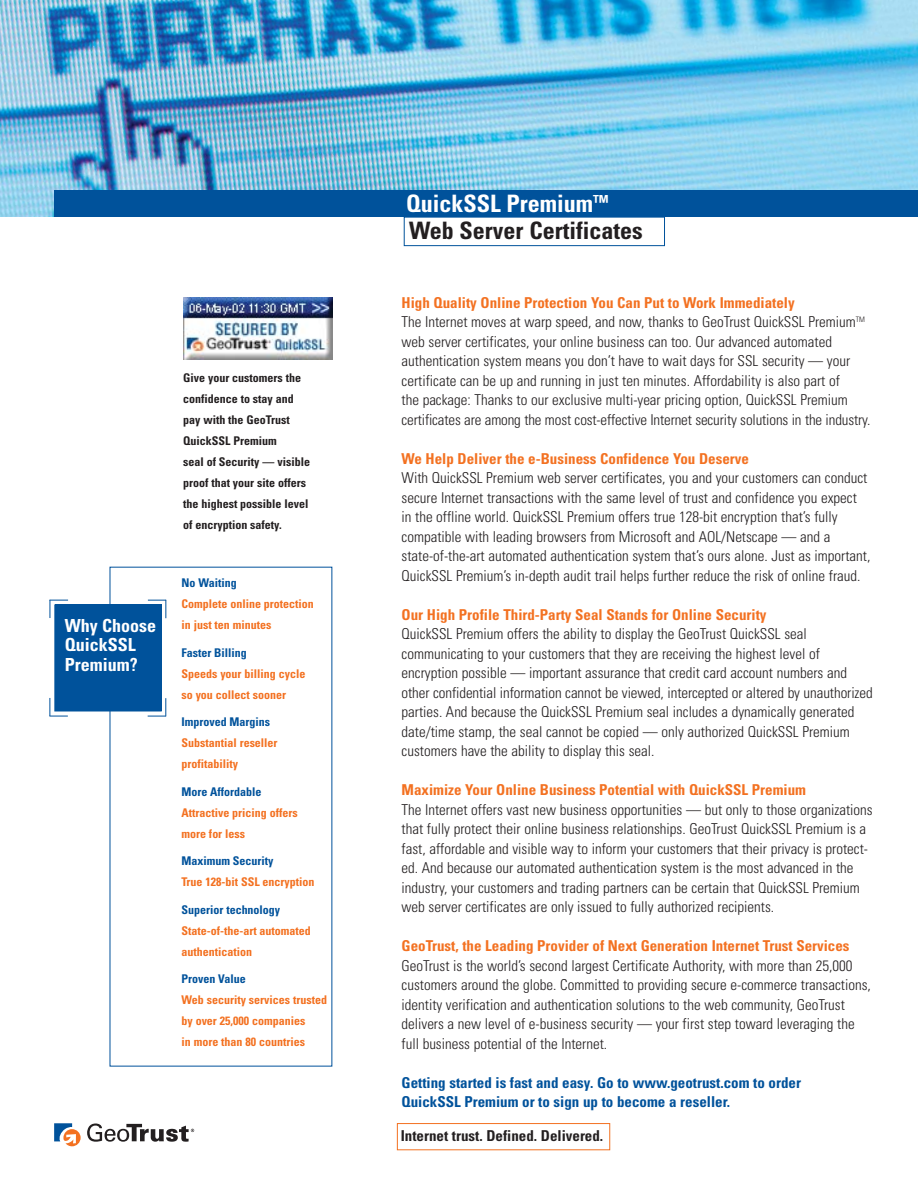
<style>
.page{position:relative;width:918px;height:1188px;background:#fff}
.page>*{position:absolute;margin:0;border:0;box-sizing:border-box;transform-origin:0 0}
.t1{font:700 condensed 24px/27.3px "Univers";color:#231f20}
.t2{font:700 condensed 18px/19.5px "Univers";color:#fff}
.t3{font:300 condensed 15px/19.5px "Univers";color:#231f20}
.t4{font:700 condensed 15px "Univers";color:#f37121}
.t5{font:700 condensed 15px/19.5px "Univers";color:#00529b}
.t6{font:700 condensed 15px "Univers";color:#231f20}
.t7{font:700 condensed 12px/21px "Univers";color:#f37121}
.t8{font:700 condensed 12px/21px "Univers";color:#231f20}
.t9{font:700 condensed 12px "Univers";color:#00529b}
.s1{color:#fff}
.s2{font-weight:700;color:#f37121}
</style>
<div class="page">
<div style="left:55px;top:605px;width:106px;height:106px;background:#00529b"></div>
<div style="left:54px;top:604px;width:108px;height:107px;border:1px solid #00529b"></div>
<svg style="left:50px;top:600px;width:18px;height:18px"></svg>
<svg style="left:148px;top:600px;width:18px;height:18px"></svg>
<svg style="left:148px;top:698px;width:18px;height:19px"></svg>
<svg style="left:49px;top:698px;width:19px;height:19px"></svg>
<div style="left:404px;top:217px;width:261px;height:29px;border:1px solid #00529b"></div>
<img style="left:0;top:0;width:918px;height:217px">
<div style="left:54px;top:190px;width:864px;height:27px;background:#00529b"></div>
<div style="left:397px;top:1123px;width:213px;height:27px;border:1px solid #f37121"></div>
<img style="left:184px;top:297px;width:149px;height:63px">
<svg style="left:54px;top:1123px;width:27px;height:23px"></svg>
<svg style="left:87px;top:1124px;width:107px;height:18px"></svg>
<p class="t2" style="left:65px;top:617px;width:93px">Why Choose<br>QuickSSL<br>Premium?</p>
<p class="t8" style="left:183px;top:368px;width:129px">Give your customers the confidence to stay and pay with the GeoTrust<br>QuickSSL Premium<br>seal of Security — visible proof that your site offers the highest possible level of encryption safety.</p>
<p class="t9" style="left:181px;top:579px;width:57px">No Waiting</p>
<p class="t7" style="left:181px;top:595px;width:134px">Complete online protection in just ten minutes</p>
<p class="t9" style="left:181px;top:648px;width:67px">Faster Billing</p>
<p class="t7" style="left:181px;top:664px;width:126px">Speeds your billing cycle so you collect sooner</p>
<p class="t9" style="left:181px;top:718px;width:90px">Improved Margins</p>
<p class="t7" style="left:181px;top:734px;width:98px">Substantial reseller profitability</p>
<p class="t9" style="left:181px;top:787px;width:82px">More Affordable</p>
<p class="t7" style="left:181px;top:803px;width:118px">Attractive pricing offers more for less</p>
<p class="t9" style="left:181px;top:856px;width:94px">Maximum Security</p>
<p class="t7" style="left:181px;top:873px;width:135px">True 128-bit SSL encryption</p>
<p class="t9" style="left:181px;top:905px;width:100px">Superior technology</p>
<p class="t7" style="left:181px;top:921px;width:131px">State-of-the-art automated authentication</p>
<p class="t9" style="left:181px;top:974px;width:66px">Proven Value</p>
<p class="t7" style="left:181px;top:991px;width:147px">Web security services trusted by over 25,000 companies<br>in more than 80 countries</p>
<h1 class="t1" style="left:406px;top:192px;width:238px"><span class="s1">QuickSSL Premium</span><sup>™<br></sup>Web Server Certificates</h1>
<p class="t3" style="left:402px;top:294px;width:470px"><span class="s2">High Quality Online Protection You Can Put to Work Immediately<br></span>The Internet moves at warp speed, and now, thanks to GeoTrust QuickSSL Premium<sup>TM </sup>web server certificates, your online business can too. Our advanced automated authentication system means you don’t have to wait days for SSL security — your certificate can be up and running in just ten minutes. Affordability is also part of<br>the package: Thanks to our exclusive multi-year pricing option, QuickSSL Premium certificates are among the most cost-effective Internet security solutions in the industry.</p>
<p class="t4" style="left:402px;top:453px;width:349px">We Help Deliver the e-Business Confidence You Deserve</p>
<p class="t3" style="left:402px;top:470px;width:470px">With QuickSSL Premium web server certificates, you and your customers can conduct secure Internet transactions with the same level of trust and confidence you expect in the offline world. QuickSSL Premium offers true 128-bit encryption that’s fully compatible with leading browsers from Microsoft and AOL/Netscape — and a state-of-the-art automated authentication system that’s ours alone. Just as important, QuickSSL Premium’s in-depth audit trail helps further reduce the risk of online fraud.</p>
<p class="t4" style="left:402px;top:609px;width:367px">Our High Profile Third-Party Seal Stands for Online Security</p>
<p class="t3" style="left:402px;top:626px;width:473px">QuickSSL Premium offers the ability to display the GeoTrust QuickSSL seal communicating to your customers that they are receiving the highest level of encryption possible — important assurance that credit card account numbers and other confidential information cannot be viewed, intercepted or altered by unauthorized parties. And because the QuickSSL Premium seal includes a dynamically generated date/time stamp, the seal cannot be copied — only authorized QuickSSL Premium customers have the ability to display this seal.</p>
<p class="t4" style="left:402px;top:784px;width:406px">Maximize Your Online Business Potential with QuickSSL Premium</p>
<p class="t3" style="left:402px;top:801px;width:473px">The Internet offers vast new business opportunities — but only to those organizations that fully protect their online business relationships. GeoTrust QuickSSL Premium is a fast, affordable and visible way to inform your customers that their privacy is protect&shy;ed. And because our automated authentication system is the most advanced in the industry, your customers and trading partners can be certain that QuickSSL Premium web server certificates are only issued to fully authorized recipients.</p>
<p class="t4" style="left:402px;top:940px;width:450px">GeoTrust, the Leading Provider of Next Generation Internet Trust Services</p>
<p class="t3" style="left:402px;top:957px;width:471px">GeoTrust is the world’s second largest Certificate Authority, with more than 25,000 customers around the globe. Committed to providing secure e-commerce transactions, identity verification and authentication solutions to the web community, GeoTrust delivers a new level of e-business security — your first step toward leveraging the full business potential of the Internet.</p>
<p class="t5" style="left:402px;top:1074px;width:401px">Getting started is fast and easy. Go to www.geotrust.com to order<br>QuickSSL Premium or to sign up to become a reseller.</p>
<p class="t6" style="left:401px;top:1131px;width:204px">Internet trust. Defined. Delivered.</p>
</div>
